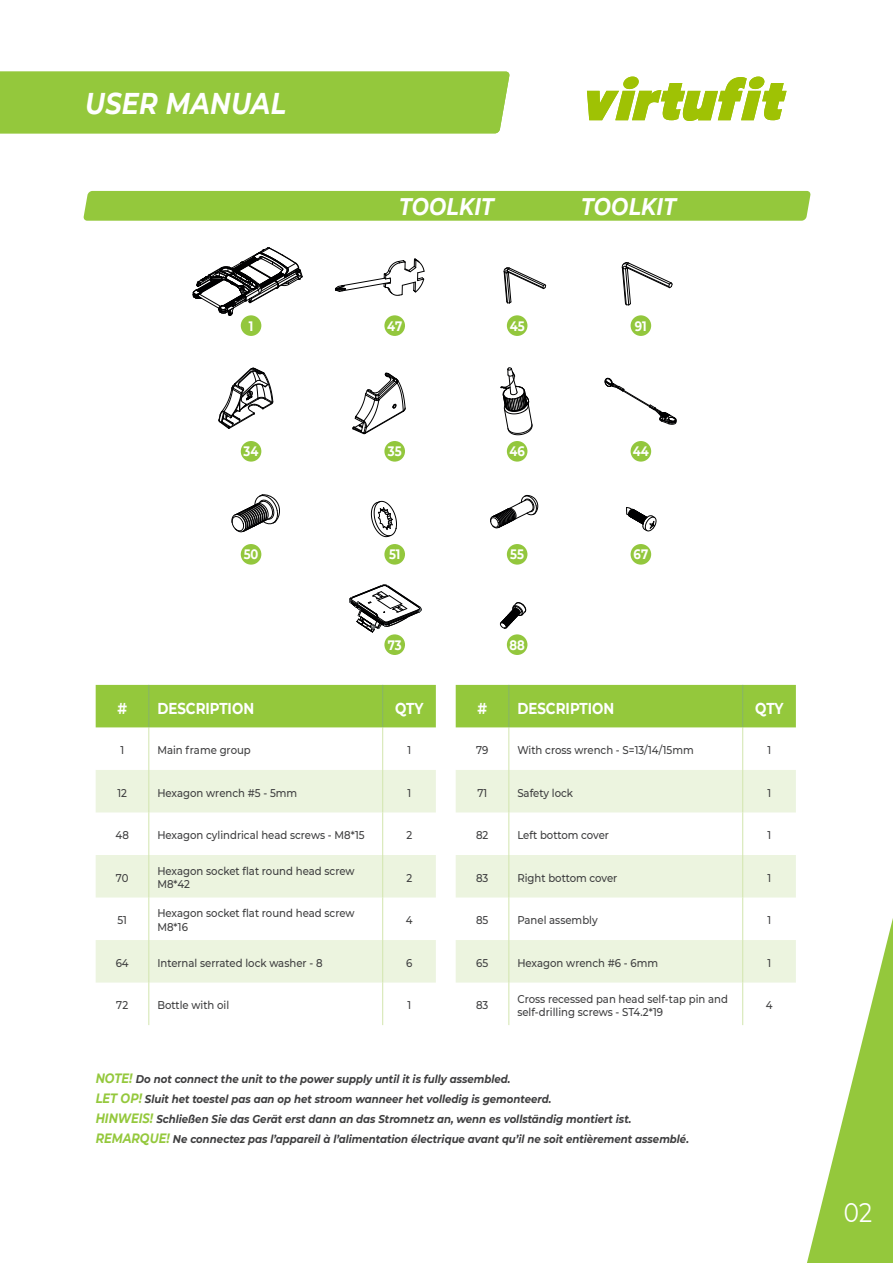
<style>
.page{position:relative;width:893px;height:1263px;background:#fff}
.page>*{position:absolute;margin:0;border:0;box-sizing:border-box;transform-origin:0 0}
.t1{font:italic 700 30px "Montserrat";letter-spacing:.01em;color:#fff;scale:.85 1}
.t2{font:27px "Montserrat";color:#fff;scale:.85 1}
.t3{font:italic 700 24px "Montserrat";letter-spacing:.01em;color:#fff;scale:.85 1}
.t4{font:700 15.75px "Montserrat";color:#fff;scale:.85 1}
.t5{font:700 13.65px "Montserrat";color:#fff;scale:.85 1}
.t6{font:500 11.25px/13.5px "Montserrat";color:#3e3e3f;scale:.9 1}
.t7{font:italic 700 11.25px "Montserrat";color:#3e3e3f;scale:.9 1}
.s1{font-size:13.5px;color:#94c83c}
</style>
<div class="page">
<svg style="left:807px;top:918px;width:86px;height:345px"></svg>
<div style="left:83px;top:191px;width:728px;height:30px;background:#94c83c"></div>
<div style="left:0;top:72px;width:510px;height:61px;background:#94c83c"></div>
<svg style="left:587px;top:77px;width:199px;height:44px"></svg>
<div style="left:96px;top:685px;width:340px;height:42px;background:#94c83c"></div>
<svg style="left:96px;top:770px;width:340px;height:212px;fill:#ecf4df"></svg>
<hr style="left:149px;top:685px;width:1px;height:42px;background:#87b469">
<hr style="left:382px;top:685px;width:1px;height:42px;background:#87b469">
<hr style="left:149px;top:727px;width:1px;height:43px;background:#d2e5ae">
<hr style="left:382px;top:727px;width:1px;height:43px;background:#d2e5ae">
<hr style="left:149px;top:770px;width:1px;height:42px;background:#d2e5ae">
<hr style="left:382px;top:770px;width:1px;height:42px;background:#d2e5ae">
<hr style="left:149px;top:812px;width:1px;height:43px;background:#d2e5ae">
<hr style="left:382px;top:812px;width:1px;height:43px;background:#d2e5ae">
<hr style="left:149px;top:855px;width:1px;height:42px;background:#d2e5ae">
<hr style="left:382px;top:855px;width:1px;height:42px;background:#d2e5ae">
<hr style="left:149px;top:897px;width:1px;height:43px;background:#d2e5ae">
<hr style="left:382px;top:897px;width:1px;height:43px;background:#d2e5ae">
<hr style="left:149px;top:940px;width:1px;height:42px;background:#d2e5ae">
<hr style="left:382px;top:940px;width:1px;height:42px;background:#d2e5ae">
<hr style="left:149px;top:982px;width:1px;height:43px;background:#d2e5ae">
<hr style="left:382px;top:982px;width:1px;height:43px;background:#d2e5ae">
<div style="left:456px;top:685px;width:340px;height:42px;background:#94c83c"></div>
<svg style="left:456px;top:770px;width:340px;height:212px;fill:#ecf4df"></svg>
<hr style="left:509px;top:685px;width:1px;height:42px;background:#87b469">
<hr style="left:742px;top:685px;width:1px;height:42px;background:#87b469">
<hr style="left:509px;top:727px;width:1px;height:43px;background:#d2e5ae">
<hr style="left:742px;top:727px;width:1px;height:43px;background:#d2e5ae">
<hr style="left:509px;top:770px;width:1px;height:42px;background:#d2e5ae">
<hr style="left:742px;top:770px;width:1px;height:42px;background:#d2e5ae">
<hr style="left:509px;top:812px;width:1px;height:43px;background:#d2e5ae">
<hr style="left:742px;top:812px;width:1px;height:43px;background:#d2e5ae">
<hr style="left:509px;top:855px;width:1px;height:42px;background:#d2e5ae">
<hr style="left:742px;top:855px;width:1px;height:42px;background:#d2e5ae">
<hr style="left:509px;top:897px;width:1px;height:43px;background:#d2e5ae">
<hr style="left:742px;top:897px;width:1px;height:43px;background:#d2e5ae">
<hr style="left:509px;top:940px;width:1px;height:42px;background:#d2e5ae">
<hr style="left:742px;top:940px;width:1px;height:42px;background:#d2e5ae">
<hr style="left:509px;top:982px;width:1px;height:43px;background:#d2e5ae">
<hr style="left:742px;top:982px;width:1px;height:43px;background:#d2e5ae">
<svg style="left:500px;top:367px;width:33px;height:68px"></svg>
<svg style="left:335px;top:258px;width:90px;height:38px"></svg>
<svg style="left:503px;top:267px;width:43px;height:37px"></svg>
<svg style="left:621px;top:262px;width:52px;height:44px"></svg>
<svg style="left:371px;top:501px;width:26px;height:36px"></svg>
<svg style="left:626px;top:507px;width:31px;height:25px"></svg>
<svg style="left:231px;top:494px;width:49px;height:39px"></svg>
<svg style="left:490px;top:494px;width:49px;height:35px"></svg>
<svg style="left:604px;top:378px;width:73px;height:47px"></svg>
<svg style="left:349px;top:584px;width:73px;height:49px"></svg>
<svg style="left:500px;top:602px;width:26px;height:27px"></svg>
<svg style="left:192px;top:247px;width:111px;height:69px"></svg>
<svg style="left:352px;top:372px;width:54px;height:62px"></svg>
<svg style="left:218px;top:367px;width:56px;height:62px"></svg>
<div style="left:241px;top:315px;width:20px;height:21px;background:#93c73d;border-radius:50%"></div>
<div style="left:384px;top:315px;width:21px;height:21px;background:#93c73d;border-radius:50%"></div>
<div style="left:507px;top:315px;width:20px;height:21px;background:#93c73d;border-radius:50%"></div>
<div style="left:631px;top:315px;width:20px;height:21px;background:#93c73d;border-radius:50%"></div>
<div style="left:241px;top:441px;width:20px;height:21px;background:#93c73d;border-radius:50%"></div>
<div style="left:384px;top:441px;width:21px;height:21px;background:#93c73d;border-radius:50%"></div>
<div style="left:507px;top:441px;width:20px;height:21px;background:#93c73d;border-radius:50%"></div>
<div style="left:631px;top:441px;width:20px;height:21px;background:#93c73d;border-radius:50%"></div>
<div style="left:241px;top:544px;width:20px;height:21px;background:#93c73d;border-radius:50%"></div>
<div style="left:384px;top:544px;width:21px;height:21px;background:#93c73d;border-radius:50%"></div>
<div style="left:507px;top:544px;width:20px;height:21px;background:#93c73d;border-radius:50%"></div>
<div style="left:631px;top:544px;width:20px;height:21px;background:#93c73d;border-radius:50%"></div>
<div style="left:384px;top:634px;width:21px;height:21px;background:#93c73d;border-radius:50%"></div>
<div style="left:507px;top:634px;width:20px;height:21px;background:#93c73d;border-radius:50%"></div>
<p class="t1" style="left:85px;top:82px;width:238px">USER MANUAL</p>
<p class="t3" style="left:399px;top:189px;width:113px">TOOLKIT</p>
<p class="t3" style="left:581px;top:189px;width:113px">TOOLKIT</p>
<p class="t5" style="left:249px;top:316px;width:7px">1</p>
<p class="t5" style="left:387px;top:316px;width:19px">47</p>
<p class="t5" style="left:510px;top:316px;width:19px">45</p>
<p class="t5" style="left:635px;top:316px;width:16px">91</p>
<p class="t5" style="left:244px;top:442px;width:19px">34</p>
<p class="t5" style="left:388px;top:442px;width:18px">35</p>
<p class="t5" style="left:509px;top:442px;width:20px">46</p>
<p class="t5" style="left:633px;top:442px;width:20px">44</p>
<p class="t5" style="left:244px;top:545px;width:19px">50</p>
<p class="t5" style="left:389px;top:545px;width:15px">51</p>
<p class="t5" style="left:510px;top:545px;width:18px">55</p>
<p class="t5" style="left:634px;top:545px;width:19px">67</p>
<p class="t5" style="left:388px;top:635px;width:18px">73</p>
<p class="t5" style="left:509px;top:635px;width:20px">88</p>
<p class="t4" style="left:117px;top:697px;width:13px">#</p>
<p class="t4" style="left:157px;top:697px;width:115px">DESCRIPTION</p>
<p class="t4" style="left:395px;top:697px;width:35px">QTY</p>
<p class="t6" style="left:120px;top:743px;width:6px">1</p>
<p class="t6" style="left:157px;top:743px;width:105px">Main frame group</p>
<p class="t6" style="left:407px;top:743px;width:6px">1</p>
<p class="t6" style="left:117px;top:785px;width:12px">12</p>
<p class="t6" style="left:157px;top:785px;width:157px">Hexagon wrench #5 - 5mm</p>
<p class="t6" style="left:407px;top:785px;width:6px">1</p>
<p class="t6" style="left:116px;top:828px;width:16px">48</p>
<p class="t6" style="left:157px;top:828px;width:232px">Hexagon cylindrical head screws - M8*15</p>
<p class="t6" style="left:406px;top:828px;width:8px">2</p>
<p class="t6" style="left:116px;top:870px;width:16px">70</p>
<p class="t6" style="left:157px;top:864px;width:221px">Hexagon socket flat round head screw<br>M8*42</p>
<p class="t6" style="left:406px;top:870px;width:8px">2</p>
<p class="t6" style="left:117px;top:913px;width:12px">51</p>
<p class="t6" style="left:157px;top:906px;width:221px">Hexagon socket flat round head screw<br>M8*16</p>
<p class="t6" style="left:406px;top:913px;width:9px">4</p>
<p class="t6" style="left:116px;top:955px;width:16px">64</p>
<p class="t6" style="left:157px;top:955px;width:185px">Internal serrated lock washer - 8</p>
<p class="t6" style="left:406px;top:955px;width:8px">6</p>
<p class="t6" style="left:116px;top:998px;width:15px">72</p>
<p class="t6" style="left:157px;top:998px;width:81px">Bottle with oil</p>
<p class="t6" style="left:407px;top:998px;width:6px">1</p>
<p class="t4" style="left:477px;top:697px;width:13px">#</p>
<p class="t4" style="left:517px;top:697px;width:115px">DESCRIPTION</p>
<p class="t4" style="left:755px;top:697px;width:35px">QTY</p>
<p class="t6" style="left:476px;top:743px;width:15px">79</p>
<p class="t6" style="left:517px;top:743px;width:197px">With cross wrench - S=13/14/15mm</p>
<p class="t6" style="left:767px;top:743px;width:6px">1</p>
<p class="t6" style="left:477px;top:785px;width:13px">71</p>
<p class="t6" style="left:517px;top:785px;width:63px">Safety lock</p>
<p class="t6" style="left:767px;top:785px;width:6px">1</p>
<p class="t6" style="left:476px;top:828px;width:15px">82</p>
<p class="t6" style="left:517px;top:828px;width:103px">Left bottom cover</p>
<p class="t6" style="left:767px;top:828px;width:6px">1</p>
<p class="t6" style="left:476px;top:870px;width:15px">83</p>
<p class="t6" style="left:517px;top:870px;width:113px">Right bottom cover</p>
<p class="t6" style="left:767px;top:870px;width:6px">1</p>
<p class="t6" style="left:476px;top:913px;width:15px">85</p>
<p class="t6" style="left:517px;top:913px;width:91px">Panel assembly</p>
<p class="t6" style="left:767px;top:913px;width:6px">1</p>
<p class="t6" style="left:476px;top:955px;width:15px">65</p>
<p class="t6" style="left:517px;top:955px;width:158px">Hexagon wrench #6 - 6mm</p>
<p class="t6" style="left:767px;top:955px;width:6px">1</p>
<p class="t6" style="left:476px;top:998px;width:15px">83</p>
<p class="t6" style="left:517px;top:991px;width:236px">Cross recessed pan head self-tap pin and self-drilling screws - ST4.2*19</p>
<p class="t6" style="left:766px;top:998px;width:9px">4</p>
<p class="t7" style="left:96px;top:1070px;width:462px"><span class="s1">NOTE!</span> Do not connect the unit to the power supply until it is fully assembled.</p>
<p class="t7" style="left:96px;top:1091px;width:508px"><span class="s1">LET OP!</span> Sluit het toestel pas aan op het stroom wanneer het volledig is gemonteerd.</p>
<p class="t7" style="left:96px;top:1111px;width:597px"><span class="s1">HINWEIS!</span> Schließen Sie das Gerät erst dann an das Stromnetz an, wenn es vollständig montiert ist.</p>
<p class="t7" style="left:96px;top:1131px;width:661px"><span class="s1">REMARQUE!</span> Ne connectez pas l’appareil à l’alimentation électrique avant qu’il ne soit entièrement assemblé.</p>
<h2 class="t2" style="left:844px;top:1194px;width:35px">02</h2>
</div>
